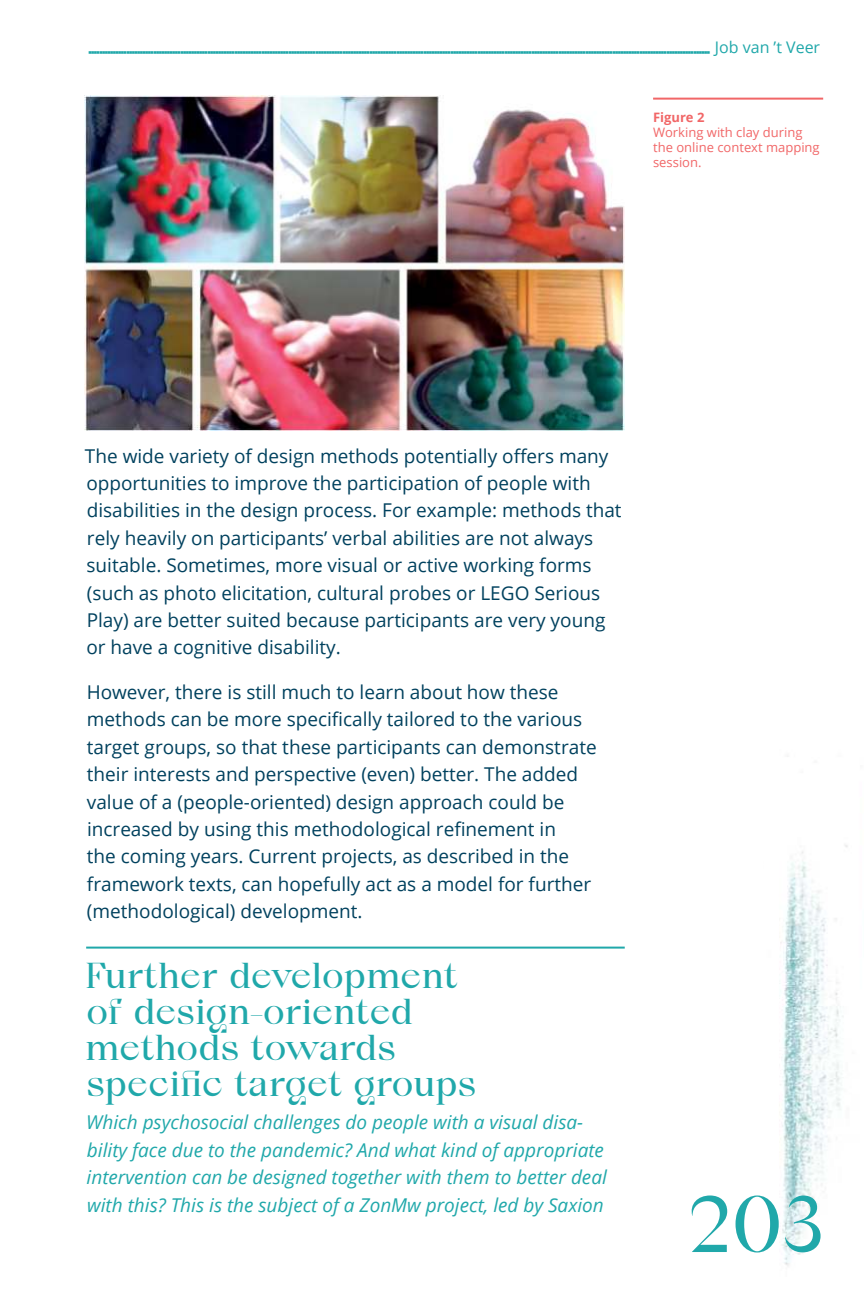
<style>
.page{position:relative;width:864px;height:1297px;background:#fff}
.page>*{position:absolute;margin:0;border:0;box-sizing:border-box;transform-origin:0 0}
.t1{font:80px "Cako";color:#20a8aa}
.t2{font:700 condensed 54px "Helvetica Neue";color:#20a8aa;scale:.1 1}
.t3{font:36px/36px "Cako";letter-spacing:-.01em;color:#20a8aa}
.t4{font:19px/27.4px "Open Sans";color:#00415e}
.t5{font:italic 19px/27.4px "Open Sans";color:#20a8aa}
.t6{font:16px "Open Sans";color:#20a8aa}
.t7{font:13px/15px "Open Sans";color:#f16667}
.t8{font:700 13px "Open Sans";color:#f16667}
</style>
<div class="page">
<img style="left:780px;top:845px;width:68px;height:421px">
<hr style="left:86px;top:946px;width:539px;height:2px;background:#20a8aa">
<img style="left:85px;top:95px;width:540px;height:336px">
<hr style="left:653px;top:98px;width:170px;height:2px;background:#f16667">
<p class="t2" style="left:89px;top:-4px;width:6212px">______________________________________________________________________________________________________________________________________________________________________________________________________ _______________________________</p>
<p class="t6" style="left:715px;top:40px;width:107px">Job van ’t Veer</p>
<p class="t8" style="left:653px;top:112px;width:53px">Figure 2</p>
<p class="t7" style="left:653px;top:126px;width:168px">Working with clay during the online context mapping session.</p>
<p class="t4" style="left:85px;top:441px;width:538px">The wide variety of design methods potentially offers many opportunities to improve the participation of people with disabilities in the design process. For example: methods that rely heavily on participants’ verbal abilities are not always suitable. Sometimes, more visual or active working forms (such as photo elicitation, cultural probes or LEGO Serious Play) are better suited because participants are very young or have a cognitive disability.</p>
<p class="t4" style="left:87px;top:680px;width:511px">However, there is still much to learn about how these methods can be more specifically tailored to the various target groups, so that these participants can demonstrate their interests and perspective (even) better. The added value of a (people-oriented) design approach could be increased by using this methodological refinement in<br>the coming years. Current projects, as described in the framework texts, can hopefully act as a model for further (methodological) development.</p>
<h3 class="t3" style="left:85px;top:960px;width:393px">Further development of design-oriented methods towards specific target groups</h3>
<p class="t5" style="left:86px;top:1110px;width:522px">Which psychosocial challenges do people with a visual disa&shy;bility face due to the pandemic? And what kind of appropriate intervention can be designed together with them to better deal with this? This is the subject of a ZonMw project, led by Saxion</p>
<h1 class="t1" style="left:688px;top:1187px;width:137px">203</h1>
</div>
